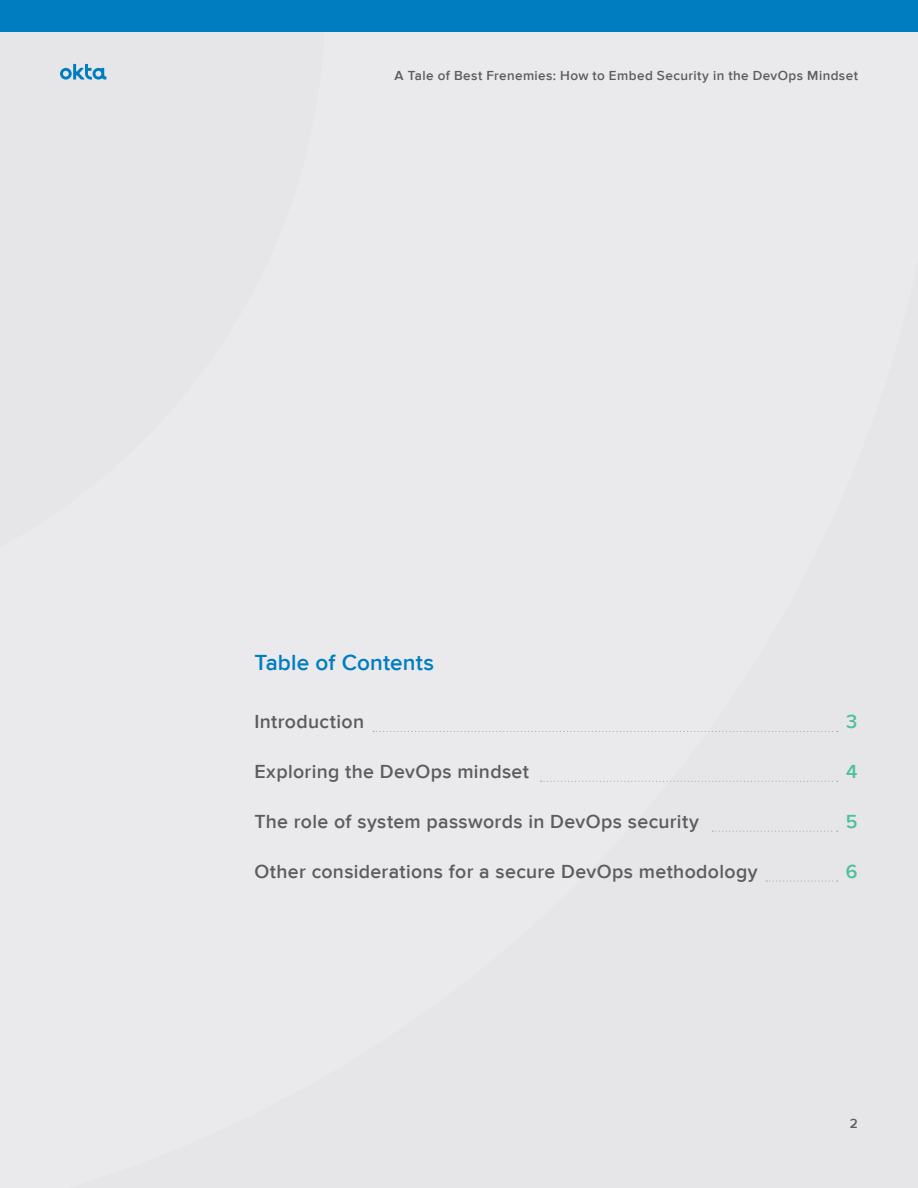
<style>
.page{position:relative;width:918px;height:1188px;background:#fff}
.page>*{position:absolute;margin:0;border:0;box-sizing:border-box;transform-origin:0 0}
.t1{font:600 22.5px "Proxima Nova";letter-spacing:.005em;color:#007dc1}
.t2{font:600 19.5px "Proxima Nova";letter-spacing:.015em;color:#5d5d5d}
.t3{font:600 19.5px "Proxima Nova";color:#4cc09c}
.t4{font:600 13.5px "Proxima Nova";letter-spacing:.03em;color:#5d5d5d}
</style>
<div class="page">
<div style="left:0;top:32px;width:918px;height:1156px;background:#eaeaec"></div>
<svg style="left:60px;top:64px;width:46px;height:16px"></svg>
<div style="left:0;top:0;width:918px;height:32px;background:#007dc1"></div>
<svg style="left:373px;top:731px;width:465px;height:1px"></svg>
<svg style="left:541px;top:781px;width:297px;height:1px"></svg>
<svg style="left:712px;top:831px;width:126px;height:1px"></svg>
<svg style="left:766px;top:880px;width:72px;height:2px"></svg>
<p class="t4" style="left:395px;top:67px;width:465px">A Tale of Best Frenemies: How to Embed Security in the DevOps Mindset</p>
<p class="t1" style="left:254px;top:650px;width:181px">Table of Contents</p>
<p class="t2" style="left:254px;top:710px;width:111px">Introduction</p>
<p class="t2" style="left:254px;top:760px;width:276px">Exploring the DevOps mindset</p>
<p class="t2" style="left:254px;top:810px;width:446px">The role of system passwords in DevOps security</p>
<p class="t2" style="left:254px;top:860px;width:505px">Other considerations for a secure DevOps methodology</p>
<p class="t3" style="left:846px;top:710px;width:13px">3</p>
<p class="t3" style="left:846px;top:760px;width:13px">4</p>
<p class="t3" style="left:846px;top:810px;width:13px">5</p>
<p class="t3" style="left:846px;top:860px;width:13px">6</p>
<p class="t4" style="left:850px;top:1116px;width:10px">2</p>
</div>
